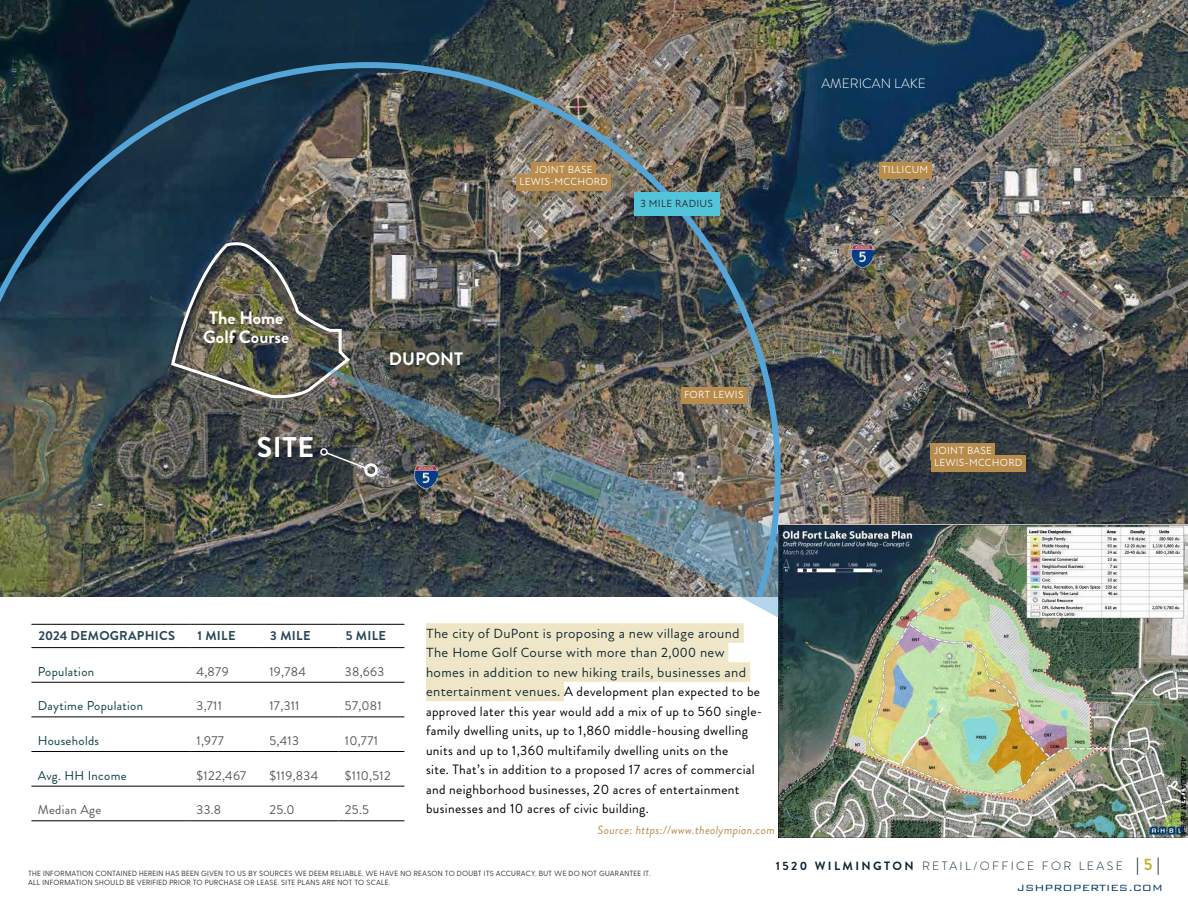
<style>
.page{position:relative;width:1188px;height:918px;background:#fff}
.page>*{position:absolute;margin:0;border:0;box-sizing:border-box;transform-origin:0 0}
.t1{font:700 28.5px "Brandon Grotesque";color:#fff}
.t2{font:700 18px "Brandon Grotesque";color:#fff}
.t3{font:13.5px/19.5px "Brandon Grotesque";letter-spacing:.025em;color:#000}
.t4{font:300 13.5px "Brandon Grotesque";color:#fff}
.t5{font:12.9px "Brandon Grotesque";letter-spacing:.025em;color:#54565a}
.t6{font:12.9px "Brandon Grotesque";letter-spacing:.025em;color:#0d4040}
.t7{font:700 12.9px "Brandon Grotesque";letter-spacing:.02em;color:#274555}
.t8{font:300 12px "Brandon Grotesque";letter-spacing:.2em;color:#0c2632}
.t9{font:italic 12px "Brandon Grotesque";letter-spacing:.025em;color:#b88c4d}
.t10{font:300 12px "Bank Gothic BT";color:#003767}
.BACKGROUND_COLOR_WHITE_MAP_CALLOUTS{font:10.5px "New Atten";letter-spacing:.025em;color:#fff}
.BACKGROUND_COLOR{font:10.5px "New Atten";letter-spacing:.025em;color:#241f22}
.t11{font:7.5px/9px "Greycliff CF";letter-spacing:.025em;color:#333}
.s1{font-family:"New Atten";color:#0c2632}
.s2{font-weight:700}
.s3{font-weight:700;font-size:16.5px}
.s4{font-weight:700;font-size:16.5px;color:#c8b134}
</style>
<div class="page">
<img style="left:0;top:0;width:1188px;height:524px">
<div style="left:931px;top:443px;width:64px;height:17px;background:#b88c4d"></div>
<div style="left:931px;top:455px;width:94px;height:17px;background:#b88c4d"></div>
<div style="left:879px;top:162px;width:52px;height:17px;background:#b88c4d"></div>
<hr style="left:31px;top:624px;width:159px;height:1px;background:#000">
<hr style="left:190px;top:624px;width:73px;height:1px;background:#000">
<hr style="left:263px;top:624px;width:76px;height:1px;background:#000">
<hr style="left:339px;top:624px;width:65px;height:1px;background:#000">
<hr style="left:31px;top:647px;width:159px;height:1px;background:#000">
<hr style="left:190px;top:647px;width:73px;height:1px;background:#000">
<hr style="left:263px;top:647px;width:76px;height:1px;background:#000">
<hr style="left:339px;top:647px;width:65px;height:1px;background:#000">
<hr style="left:31px;top:682px;width:159px;height:1px;background:#000">
<hr style="left:190px;top:682px;width:73px;height:1px;background:#000">
<hr style="left:263px;top:682px;width:76px;height:1px;background:#000">
<hr style="left:339px;top:682px;width:65px;height:1px;background:#000">
<hr style="left:31px;top:717px;width:159px;height:1px;background:#000">
<hr style="left:190px;top:717px;width:73px;height:1px;background:#000">
<hr style="left:263px;top:717px;width:76px;height:1px;background:#000">
<hr style="left:339px;top:717px;width:65px;height:1px;background:#000">
<hr style="left:31px;top:751px;width:159px;height:1px;background:#000">
<hr style="left:190px;top:751px;width:73px;height:1px;background:#000">
<hr style="left:263px;top:751px;width:76px;height:1px;background:#000">
<hr style="left:339px;top:751px;width:65px;height:1px;background:#000">
<hr style="left:31px;top:786px;width:159px;height:1px;background:#000">
<hr style="left:190px;top:786px;width:73px;height:1px;background:#000">
<hr style="left:263px;top:786px;width:76px;height:1px;background:#000">
<hr style="left:339px;top:786px;width:65px;height:1px;background:#000">
<hr style="left:31px;top:821px;width:159px;height:1px;background:#000">
<hr style="left:190px;top:821px;width:73px;height:1px;background:#000">
<hr style="left:263px;top:821px;width:76px;height:1px;background:#000">
<hr style="left:339px;top:821px;width:65px;height:1px;background:#000">
<img style="left:0;top:59px;width:784px;height:538px">
<div style="left:634px;top:192px;width:86px;height:24px;background:#53c5da"></div>
<img style="left:851px;top:245px;width:23px;height:23px">
<img style="left:779px;top:524px;width:409px;height:314px">
<img style="left:169px;top:240px;width:183px;height:159px">
<div style="left:426px;top:623px;width:318px;height:20px;background:#eee6c6"></div>
<div style="left:426px;top:643px;width:302px;height:19px;background:#eee6c6"></div>
<div style="left:426px;top:662px;width:324px;height:20px;background:#eee6c6"></div>
<div style="left:426px;top:682px;width:138px;height:19px;background:#eee6c6"></div>
<img style="left:303px;top:359px;width:476px;height:259px">
<p class="t2" style="left:209px;top:305px;width:76px">The Home</p>
<p class="t2" style="left:203px;top:324px;width:87px">Golf Course</p>
<p class="t1" style="left:257px;top:428px;width:59px">SITE</p>
<p class="BACKGROUND_COLOR_WHITE_MAP_CALLOUTS" style="left:535px;top:163px;width:59px">JOINT BASE</p>
<p class="BACKGROUND_COLOR_WHITE_MAP_CALLOUTS" style="left:520px;top:175px;width:90px">LEWIS-MCCHORD</p>
<p class="BACKGROUND_COLOR" style="left:640px;top:197px;width:74px">3 MILE RADIUS</p>
<p class="t2" style="left:389px;top:346px;width:76px">DUPONT</p>
<p class="BACKGROUND_COLOR_WHITE_MAP_CALLOUTS" style="left:684px;top:388px;width:61px">FORT LEWIS</p>
<p class="t4" style="left:821px;top:74px;width:106px">AMERICAN LAKE</p>
<p class="BACKGROUND_COLOR_WHITE_MAP_CALLOUTS" style="left:882px;top:163px;width:48px">TILLICUM</p>
<p class="BACKGROUND_COLOR_WHITE_MAP_CALLOUTS" style="left:934px;top:445px;width:59px">JOINT BASE</p>
<p class="BACKGROUND_COLOR_WHITE_MAP_CALLOUTS" style="left:934px;top:457px;width:90px">LEWIS-MCCHORD</p>
<p class="t7" style="left:39px;top:627px;width:138px">2024 DEMOGRAPHICS</p>
<p class="t7" style="left:197px;top:627px;width:40px">1 MILE</p>
<p class="t7" style="left:270px;top:627px;width:42px">3 MILE</p>
<p class="t7" style="left:346px;top:627px;width:42px">5 MILE</p>
<p class="t6" style="left:38px;top:663px;width:58px">Population</p>
<p class="t5" style="left:197px;top:663px;width:34px">4,879</p>
<p class="t5" style="left:269px;top:663px;width:38px">19,784</p>
<p class="t5" style="left:345px;top:663px;width:41px">38,663</p>
<p class="t6" style="left:38px;top:697px;width:107px">Daytime Population</p>
<p class="t5" style="left:197px;top:697px;width:27px">3,711</p>
<p class="t5" style="left:269px;top:697px;width:32px">17,311</p>
<p class="t5" style="left:345px;top:697px;width:38px">57,081</p>
<p class="t6" style="left:38px;top:732px;width:63px">Households</p>
<p class="t5" style="left:197px;top:732px;width:29px">1,977</p>
<p class="t5" style="left:269px;top:732px;width:31px">5,413</p>
<p class="t5" style="left:345px;top:732px;width:35px">10,771</p>
<p class="t6" style="left:38px;top:766px;width:90px">Avg. HH Income</p>
<p class="t5" style="left:197px;top:766px;width:51px">$122,467</p>
<p class="t5" style="left:269px;top:766px;width:50px">$119,834</p>
<p class="t5" style="left:345px;top:766px;width:47px">$110,512</p>
<p class="t5" style="left:38px;top:801px;width:65px">Median Age</p>
<p class="t5" style="left:197px;top:801px;width:26px">33.8</p>
<p class="t5" style="left:269px;top:801px;width:27px">25.0</p>
<p class="t5" style="left:345px;top:801px;width:26px">25.5</p>
<p class="t3" style="left:426px;top:623px;width:338px"><span class="s1">The city of DuPont is proposing a new village around The Home Golf Course with more than 2,000 new homes in addition to new hiking trails, businesses and entertainment venues.</span> A development plan expected to be approved later this year would add a mix of up to 560 single&shy;family dwelling units, up to 1,860 middle-housing dwelling units and up to 1,360 multifamily dwelling units on the<br>site. That’s in addition to a proposed 17 acres of commercial and neighborhood businesses, 20 acres of entertainment businesses and 10 acres of civic building.</p>
<p class="t9" style="left:597px;top:822px;width:179px">Source: https://www.theolympian.com</p>
<p class="t11" style="left:28px;top:868px;width:624px">THE INFORMATION CONTAINED HEREIN HAS BEEN GIVEN TO US BY SOURCES WE DEEM RELIABLE, WE HAVE NO REASON TO DOUBT ITS ACCURACY, BUT WE DO NOT GUARANTEE IT.<br>ALL INFORMATION SHOULD BE VERIFIED PRIOR TO PURCHASE OR LEASE. SITE PLANS ARE NOT TO SCALE.</p>
<p class="t8" style="left:776px;top:858px;width:386px"><span class="s2">1520 WILMINGTON</span> RETAIL/OFFICE FOR LEASE <span class="s3">|</span> <span class="s4">5</span> <span class="s3">|</span></p>
<p class="t10" style="left:1017px;top:882px;width:147px">JSHPROPERTIES.COM</p>
</div>
